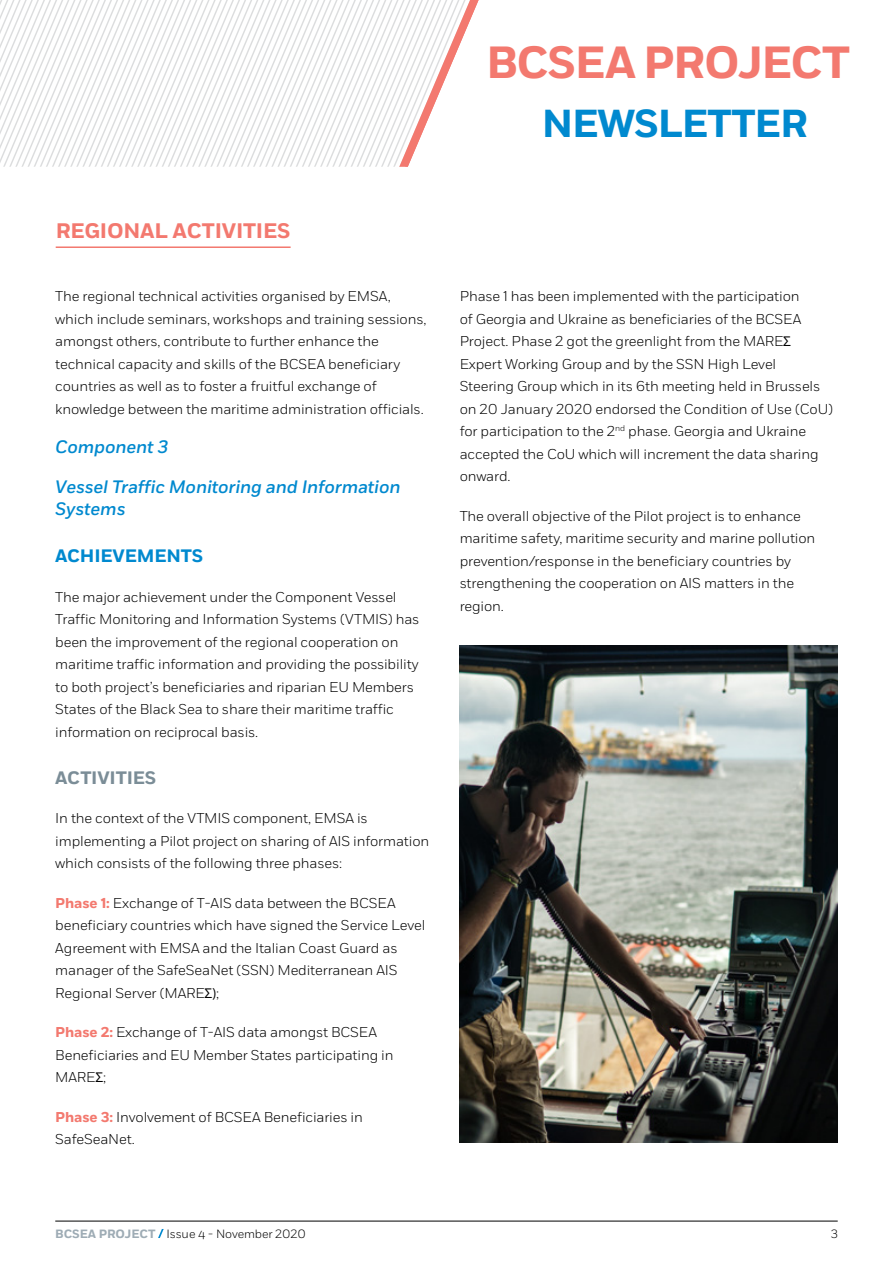
<style>
.page{position:relative;width:893px;height:1263px;background:#fff}
.page>*{position:absolute;margin:0;border:0;box-sizing:border-box;transform-origin:0 0}
.t1{font:700 45px "Fort";letter-spacing:-.03em;color:#f3796f}
.t2{font:700 39px "Fort";letter-spacing:-.03em;color:#0089cf}
.t3{font:700 21px "Fort";letter-spacing:-.01em;color:#f3796f}
.t4{font:italic 500 18px/39.5px "Fort";letter-spacing:-.01em;color:#0089cf}
.t5{font:700 18px "Fort";letter-spacing:-.01em;color:#0089cf}
.t6{font:700 18px "Fort";letter-spacing:-.01em;color:#7b8d97}
.t7{font:300 14.25px/22.5px "Fort";letter-spacing:-.01em;color:#000}
.t8{font:300 12px "Fort";letter-spacing:-.01em;color:#000}
.s1{font-weight:700;color:#f3796f}
.s2{font-family:"Myriad Pro";font-weight:400}
.s3{font-weight:700;color:#9eacb5}
</style>
<div class="page">
<svg style="left:0;top:0;width:479px;height:167px"></svg>
<svg style="left:158px;top:1229px;width:6px;height:9px"></svg>
<hr style="left:56px;top:246px;width:235px;height:2px;background:#f3796f">
<hr style="left:55px;top:1221px;width:783px;height:1px;background:#000">
<img style="left:459px;top:645px;width:379px;height:497px">
<h1 class="t1" style="left:486px;top:35px;width:366px">BCSEA PROJECT</h1>
<h2 class="t2" style="left:542px;top:100px;width:268px">NEWSLETTER</h2>
<h3 class="t3" style="left:56px;top:218px;width:236px">REGIONAL ACTIVITIES</h3>
<p class="t7" style="left:55px;top:285px;width:373px">The regional technical activities organised by EMSA, which include seminars, workshops and training sessions, amongst others, contribute to further enhance the technical capacity and skills of the BCSEA beneficiary countries as well as to foster a fruitful exchange of knowledge between the maritime administration officials.</p>
<p class="t4" style="left:55px;top:428px;width:347px">Component 3<br>Vessel Traffic Monitoring and Information</p>
<p class="t4" style="left:55px;top:490px;width:72px">Systems</p>
<p class="t5" style="left:55px;top:545px;width:150px">ACHIEVEMENTS</p>
<p class="t7" style="left:55px;top:586px;width:366px">The major achievement under the Component Vessel Traffic Monitoring and Information Systems (VTMIS) has been the improvement of the regional cooperation on maritime traffic information and providing the possibility to both project’s beneficiaries and riparian EU Members States of the Black Sea to share their maritime traffic information on reciprocal basis.</p>
<p class="t6" style="left:55px;top:766px;width:103px">ACTIVITIES</p>
<p class="t7" style="left:55px;top:807px;width:375px">In the context of the VTMIS component, EMSA is implementing a Pilot project on sharing of AIS information which consists of the following three phases:</p>
<p class="t7" style="left:55px;top:892px;width:372px"><span class="s1">Phase 1:</span> Exchange of T-AIS data between the BCSEA beneficiary countries which have signed the Service Level Agreement with EMSA and the Italian Coast Guard as manager of the SafeSeaNet (SSN) Mediterranean AIS Regional Server (MARE<span class="s2">Σ)</span>;</p>
<p class="t7" style="left:55px;top:1021px;width:340px"><span class="s1">Phase 2:</span> Exchange of T-AIS data amongst BCSEA<br>Beneficiaries and EU Member States participating in<br>MARE<span class="s2">Σ</span>;</p>
<p class="t7" style="left:55px;top:1106px;width:309px"><span class="s1">Phase 3:</span> Involvement of BCSEA Beneficiaries in<br>SafeSeaNet.</p>
<p class="t7" style="left:460px;top:285px;width:375px">Phase 1 has been implemented with the participation<br>of Georgia and Ukraine as beneficiaries of the BCSEA Project. Phase 2 got the greenlight from the MARE<span class="s2">Σ </span>Expert Working Group and by the SSN High Level Steering Group which in its 6th meeting held in Brussels on 20 January 2020 endorsed the Condition of Use (CoU) for participation to the 2<sup>nd</sup> phase. Georgia and Ukraine accepted the CoU which will increment the data sharing onward.</p>
<p class="t7" style="left:460px;top:505px;width:357px">The overall objective of the Pilot project is to enhance maritime safety, maritime security and marine pollution prevention/response in the beneficiary countries by strengthening the cooperation on AIS matters in the region.</p>
<p class="t8" style="left:55px;top:1227px;width:252px"><span class="s3">BCSEA PROJECT</span> Issue 4 - November 2020</p>
<p class="t8" style="left:831px;top:1227px;width:9px">3</p>
</div>
